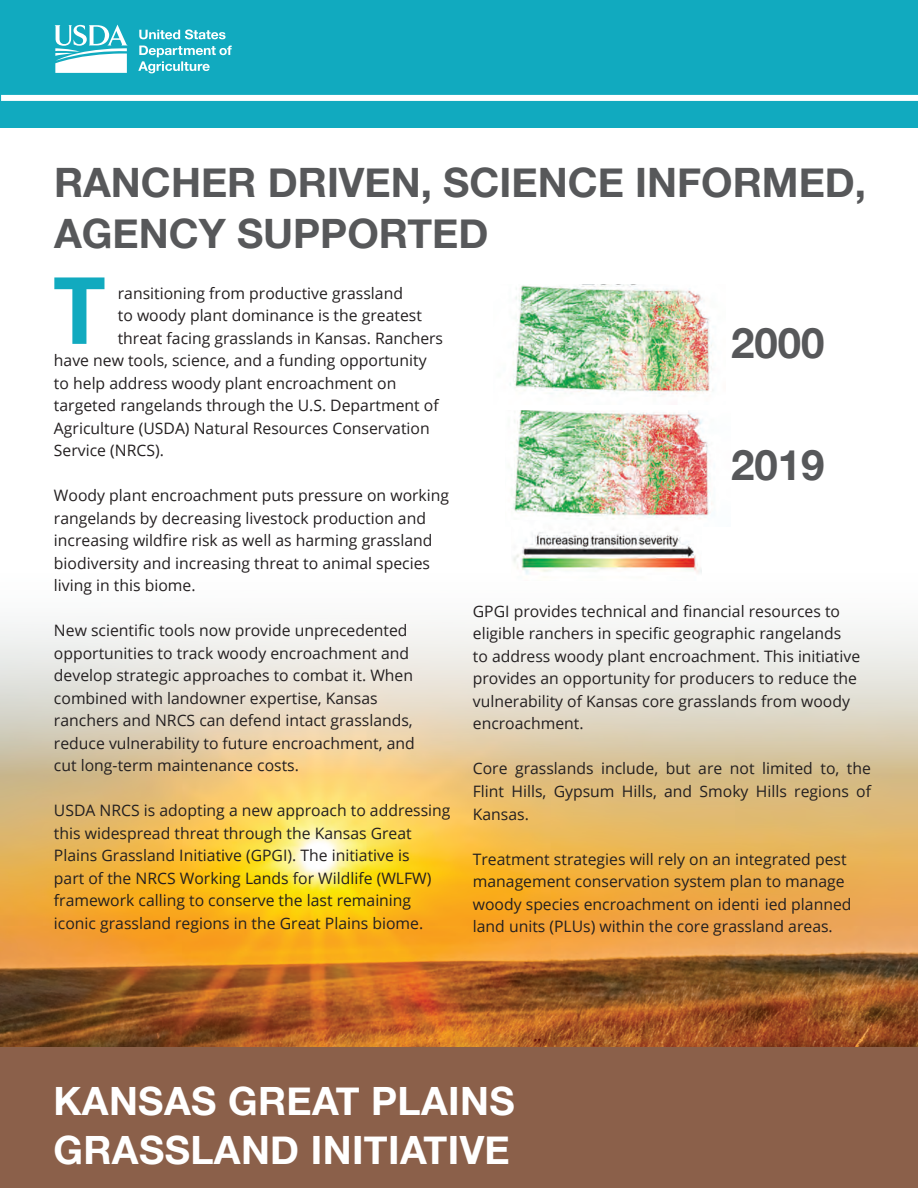
<style>
.page{position:relative;width:918px;height:1188px;background:#fff}
.page>*{position:absolute;margin:0;border:0;box-sizing:border-box;transform-origin:0 0}
.t1{font:700 93px "Open Sans";color:#11aabf}
.t2{font:700 42px "Helvetica Neue";color:#57585a}
.t3{font:700 40.5px/51px "Helvetica Neue";color:#57585a}
.t4{font:700 39px "Helvetica Neue";letter-spacing:.01em;color:#fff}
.t5{font:15.75px/22.5px "Open Sans";color:#231f20}
</style>
<div class="page">
<img style="left:0;top:569px;width:918px;height:479px">
<div style="left:0;top:1048px;width:918px;height:140px;background:#8b604a"></div>
<div style="left:0;top:0;width:918px;height:127px;background:#11aabf"></div>
<div style="left:1px;top:95px;width:917px;height:6px;background:#fff"></div>
<svg style="left:138px;top:46px;width:94px;height:27px"></svg>
<svg style="left:139px;top:29px;width:87px;height:10px"></svg>
<svg style="left:55px;top:25px;width:73px;height:48px"></svg>
<img style="left:510px;top:285px;width:204px;height:112px">
<img style="left:511px;top:410px;width:201px;height:110px">
<img style="left:511px;top:528px;width:190px;height:52px">
<p class="t3" style="left:54px;top:158px;width:814px">RANCHER DRIVEN, SCIENCE INFORMED,<br>AGENCY SUPPORTED</p>
<p class="t1" style="left:52px;top:244px;width:55px">T</p>
<p class="t5" style="left:118px;top:281px;width:287px">ransitioning from productive grassland</p>
<p class="t5" style="left:118px;top:304px;width:306px">to woody plant dominance is the greatest</p>
<p class="t5" style="left:54px;top:326px;width:391px;text-indent:64px">threat facing grasslands in Kansas. Ranchers have new tools, science, and a funding opportunity to help address woody plant encroachment on targeted rangelands through the U.S. Department of Agriculture (USDA) Natural Resources Conservation Service (NRCS).</p>
<p class="t5" style="left:54px;top:484px;width:397px">Woody plant encroachment puts pressure on working rangelands by decreasing livestock production and increasing wildfire risk as well as harming grassland biodiversity and increasing threat to animal species living in this biome.</p>
<p class="t5" style="left:54px;top:619px;width:361px">New scientific tools now provide unprecedented opportunities to track woody encroachment and develop strategic approaches to combat it. When combined with landowner expertise, Kansas</p>
<p class="t5" style="left:54px;top:709px;width:362px">ranchers and NRCS can defend intact grasslands, reduce vulnerability to future encroachment, and</p>
<p class="t5" style="left:54px;top:754px;width:247px">cut long-term maintenance costs.</p>
<p class="t5" style="left:54px;top:799px;width:398px">USDA NRCS is adopting a new approach to addressing this widespread threat through the Kansas Great Plains Grassland Initiative (GPGI). The initiative is<br>part of the NRCS Working Lands for Wildlife (WLFW) framework calling to conserve the last remaining iconic grassland regions in the Great Plains biome.</p>
<p class="t2" style="left:731px;top:310px;width:95px">2000</p>
<p class="t2" style="left:731px;top:432px;width:95px">2019</p>
<p class="t5" style="left:473px;top:600px;width:389px">GPGI provides technical and financial resources to eligible ranchers in specific geographic rangelands to address woody plant encroachment. This initiative provides an opportunity for producers to reduce the vulnerability of Kansas core grasslands from woody encroachment.</p>
<p class="t5" style="left:473px;top:757px;width:400px;text-align:justify">Core grasslands include, but are not limited to, the Flint Hills, Gypsum Hills, and Smoky Hills regions of Kansas.</p>
<p class="t5" style="left:473px;top:847px;width:380px">Treatment strategies will rely on an integrated pest management conservation system plan to manage woody species encroachment on identi ied planned land units (PLUs) within the core grassland areas.</p>
<p class="t4" style="left:53px;top:1070px;width:463px">KANSAS GREAT PLAINS</p>
<p class="t4" style="left:53px;top:1120px;width:458px">GRASSLAND INITIATIVE</p>
</div>
